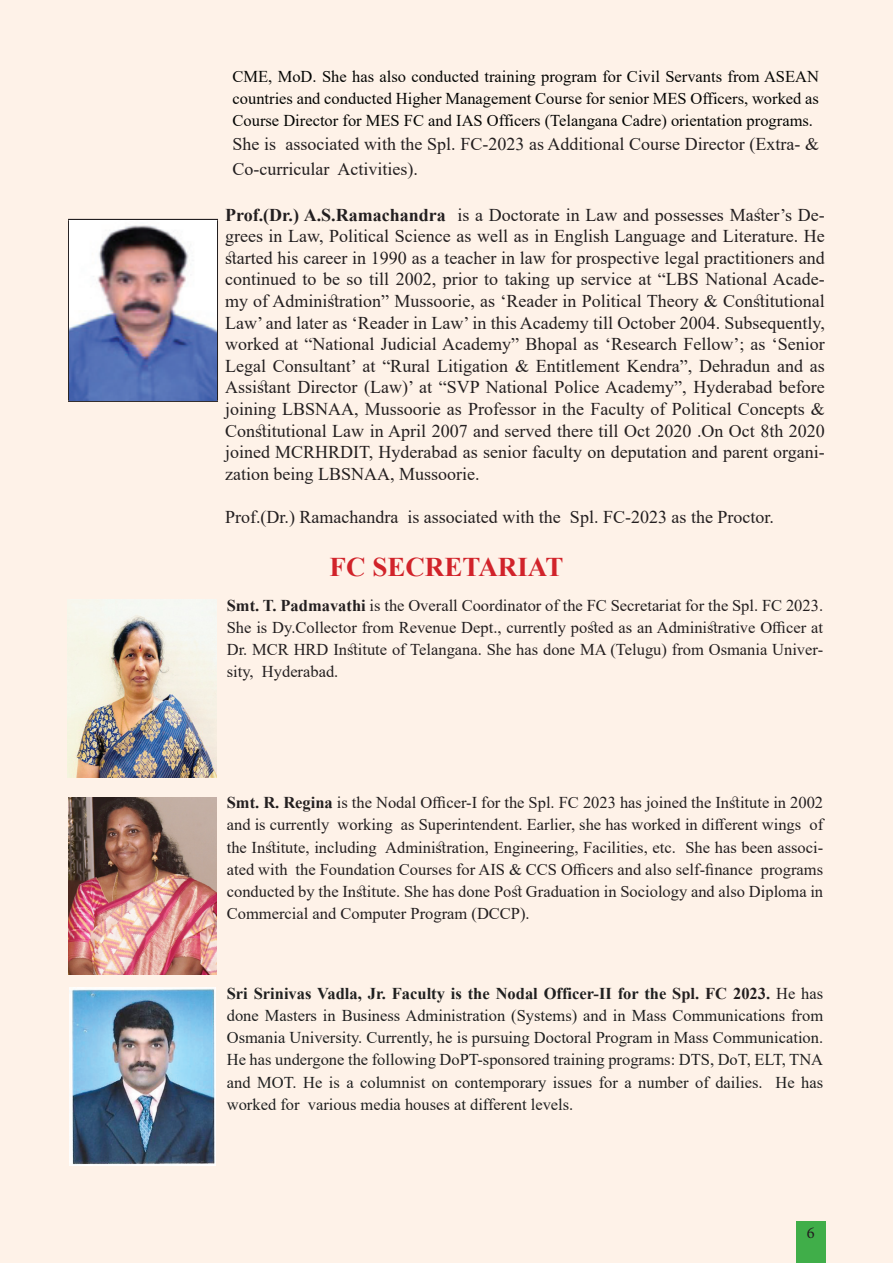
<style>
.page{position:relative;width:893px;height:1263px;background:#fef2e8}
.page>*{position:absolute;margin:0;border:0;box-sizing:border-box;transform-origin:0 0}
.t1{font:700 27px "Times New Roman";color:#d1232a}
.t2{font:18px/21.6px "Times New Roman";color:#231f20}
.t3{font:16.5px/22.2px "Times New Roman";color:#231f20;text-align:justify}
.t4{font:16.5px/22.2px "Times New Roman";color:#1f2020;text-align:justify}
.t5{font:16.5px/22.4px "Times New Roman";color:#040503;text-align:justify}
.t6{font:16.5px "Minion Pro";color:#231f20}
.s1{font-weight:700}
.s2{font-weight:700;color:#231f20}
.s3{color:#231f20}
</style>
<div class="page">
<hr style="left:892px;top:0;width:1px;height:1263px;background:#eaf4e7">
<hr style="left:68px;top:219px;width:150px;height:1px;background:#231f20">
<hr style="left:68px;top:220px;width:2px;height:180px;background:#231f20">
<hr style="left:217px;top:220px;width:1px;height:180px;background:#231f20">
<hr style="left:68px;top:400px;width:150px;height:2px;background:#231f20">
<img style="left:70px;top:220px;width:147px;height:180px">
<img style="left:68px;top:599px;width:149px;height:179px">
<img style="left:68px;top:797px;width:148px;height:177px">
<img style="left:69px;top:987px;width:146px;height:179px">
<div style="left:796px;top:1221px;width:30px;height:42px;background:#40ae49"></div>
<p class="t5" style="left:233px;top:64px;width:588px">CME, MoD. She has also conducted training program for Civil Servants from ASEAN countries and conducted Higher Management Course for senior MES Officers, worked as Course Director for MES FC and IAS Officers (Telangana Cadre) orientation programs.</p>
<p class="t2" style="left:233px;top:132px;width:588px;line-height:24.3px">She is associated with the Spl. FC-2023 as Additional Course Director (Extra- &amp;<br>Co-curricular Activities).</p>
<p class="t2" style="left:225px;top:203px;width:601px;text-align:justify"><span class="s1">Prof.(Dr.) A.S.Ramachandra</span> is a Doctorate in Law and possesses Master’s De&shy;grees in Law, Political Science as well as in English Language and Literature. He started his career in 1990 as a teacher in law for prospective legal practitioners and continued to be so till 2002, prior to taking up service at “LBS National Acade&shy;my of Administration” Mussoorie, as ‘Reader in Political Theory &amp; Constitutional Law’ and later as ‘Reader in Law’ in this Academy till October 2004. Subsequently, worked at “National Judicial Academy” Bhopal as ‘Research Fellow’; as ‘Senior Legal Consultant’ at “Rural Litigation &amp; Entitlement Kendra”, Dehradun and as Assistant Director (Law)’ at “SVP National Police Academy”, Hyderabad before joining LBSNAA, Mussoorie as Professor in the Faculty of Political Concepts &amp; Constitutional Law in April 2007 and served there till Oct 2020 .On Oct 8th 2020 joined MCRHRDIT, Hyderabad as senior faculty on deputation and parent organi&shy;zation being LBSNAA, Mussoorie.</p>
<p class="t2" style="left:225px;top:506px;width:550px">Prof.(Dr.) Ramachandra is associated with the Spl. FC-2023 as the Proctor.</p>
<h1 class="t1" style="left:330px;top:548px;width:235px">FC SECRETARIAT</h1>
<p class="t3" style="left:227px;top:593px;width:598px"><span class="s1">Smt. T. Padmavathi</span> is the Overall Coordinator of the FC Secretariat for the Spl. FC 2023.<br>She is Dy.Collector from Revenue Dept., currently posted as an Administrative Officer at Dr. MCR HRD Institute of Telangana. She has done MA (Telugu) from Osmania Univer&shy;sity, Hyderabad.</p>
<p class="t3" style="left:227px;top:791px;width:598px"><span class="s1">Smt. R. Regina</span> is the Nodal Officer-I for the Spl. FC 2023 has joined the Institute in 2002 and is currently working as Superintendent. Earlier, she has worked in different wings of the Institute, including Administration, Engineering, Facilities, etc. She has been associ&shy;ated with the Foundation Courses for AIS &amp; CCS Officers and also self-finance programs conducted by the Institute. She has done Post Graduation in Sociology and also Diploma in Commercial and Computer Program (DCCP).</p>
<p class="t4" style="left:227px;top:981px;width:598px"><span class="s1">Sri Srinivas Vadla, Jr. Faculty is the Nodal Officer-II for the</span> <span class="s2">Spl. FC 2023.</span> <span class="s3">He</span> has done Masters in Business Administration (Systems) and in Mass Communications from Osmania University. Currently, he is pursuing Doctoral Program in Mass Communication.<br>He has undergone the following DoPT-sponsored training programs: DTS, DoT, ELT, TNA and MOT. He is a columnist on contemporary issues for a number of dailies. He has worked for various media houses at different levels.</p>
<p class="t6" style="left:807px;top:1221px;width:9px">6</p>
</div>
